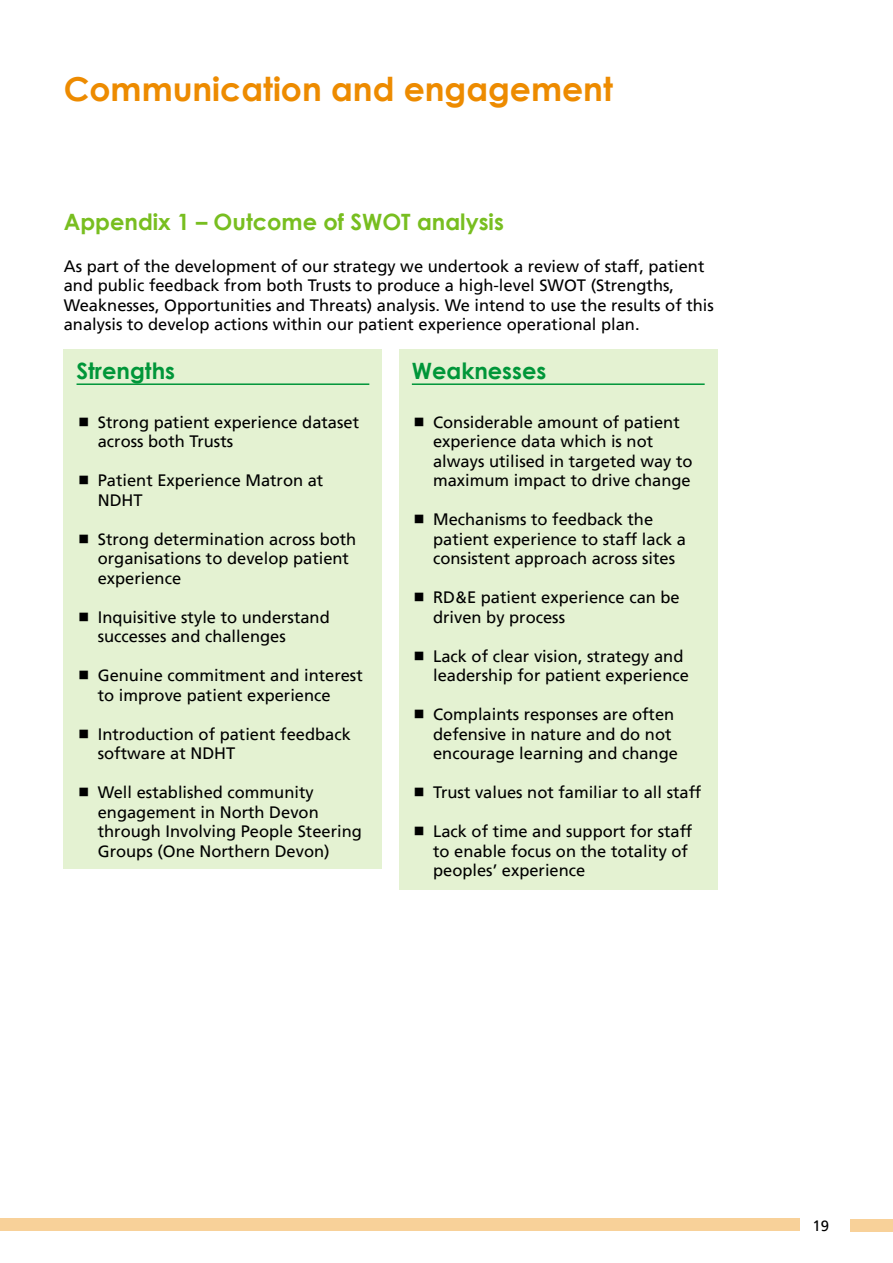
<style>
.page{position:relative;width:893px;height:1263px;background:#fff}
.page>*{position:absolute;margin:0;border:0;box-sizing:border-box;transform-origin:0 0}
.t1{font:700 33px "Century Gothic";color:#ed8b00}
.t2{font:700 22.5px "Century Gothic";color:#78be20}
.t3{font:700 22.5px "Century Gothic";color:#009639}
.t4{font:16.5px/19.5px "Frutiger";color:#000}
.t5{font:15px "Frutiger";color:#000}
</style>
<div class="page">
<div style="left:0;top:1218px;width:799px;height:13px;background:#f8d199"></div>
<div style="left:850px;top:1219px;width:43px;height:12px;background:#f8d199"></div>
<div style="left:64px;top:350px;width:318px;height:519px;background:#e4f2d2"></div>
<hr style="left:77px;top:383px;width:292px;height:2px;background:#009639">
<div style="left:399px;top:350px;width:318px;height:540px;background:#e4f2d2"></div>
<hr style="left:412px;top:383px;width:293px;height:2px;background:#009639">
<h1 class="t1" style="left:64px;top:64px;width:551px">Communication and engagement</h1>
<h2 class="t2" style="left:64px;top:204px;width:442px">Appendix 1 – Outcome of SWOT analysis</h2>
<p class="t4" style="left:64px;top:256px;width:652px">As part of the development of our strategy we undertook a review of staff, patient and public feedback from both Trusts to produce a high-level SWOT (Strengths, Weaknesses, Opportunities and Threats) analysis. We intend to use the results of this analysis to develop actions within our patient experience operational plan.</p>
<h2 class="t3" style="left:77px;top:354px;width:100px">Strengths</h2>
<p class="t4" style="left:98px;top:412px;width:263px">Strong patient experience dataset across both Trusts</p>
<p class="t4" style="left:98px;top:471px;width:227px">Patient Experience Matron at<br>NDHT</p>
<p class="t4" style="left:98px;top:529px;width:260px">Strong determination across both organisations to develop patient experience</p>
<p class="t4" style="left:98px;top:607px;width:233px">Inquisitive style to understand successes and challenges</p>
<p class="t4" style="left:98px;top:666px;width:266px">Genuine commitment and interest to improve patient experience</p>
<p class="t4" style="left:98px;top:724px;width:255px">Introduction of patient feedback software at NDHT</p>
<p class="t4" style="left:98px;top:783px;width:266px">Well established community engagement in North Devon through Involving People Steering<br>Groups (One Northern Devon)</p>
<h2 class="t3" style="left:412px;top:354px;width:136px">Weaknesses</h2>
<p class="t4" style="left:433px;top:412px;width:261px">Considerable amount of patient experience data which is not always utilised in targeted way to maximum impact to drive change</p>
<p class="t4" style="left:433px;top:510px;width:254px">Mechanisms to feedback the patient experience to staff lack a consistent approach across sites</p>
<p class="t4" style="left:433px;top:588px;width:248px">RD&amp;E patient experience can be driven by process</p>
<p class="t4" style="left:433px;top:646px;width:257px">Lack of clear vision, strategy and leadership for patient experience</p>
<p class="t4" style="left:433px;top:705px;width:246px">Complaints responses are often defensive in nature and do not encourage learning and change</p>
<p class="t4" style="left:433px;top:783px;width:270px">Trust values not familiar to all staff</p>
<p class="t4" style="left:433px;top:822px;width:261px">Lack of time and support for staff to enable focus on the totality of peoples’ experience</p>
<p class="t5" style="left:812px;top:1217px;width:18px">19</p>
</div>
